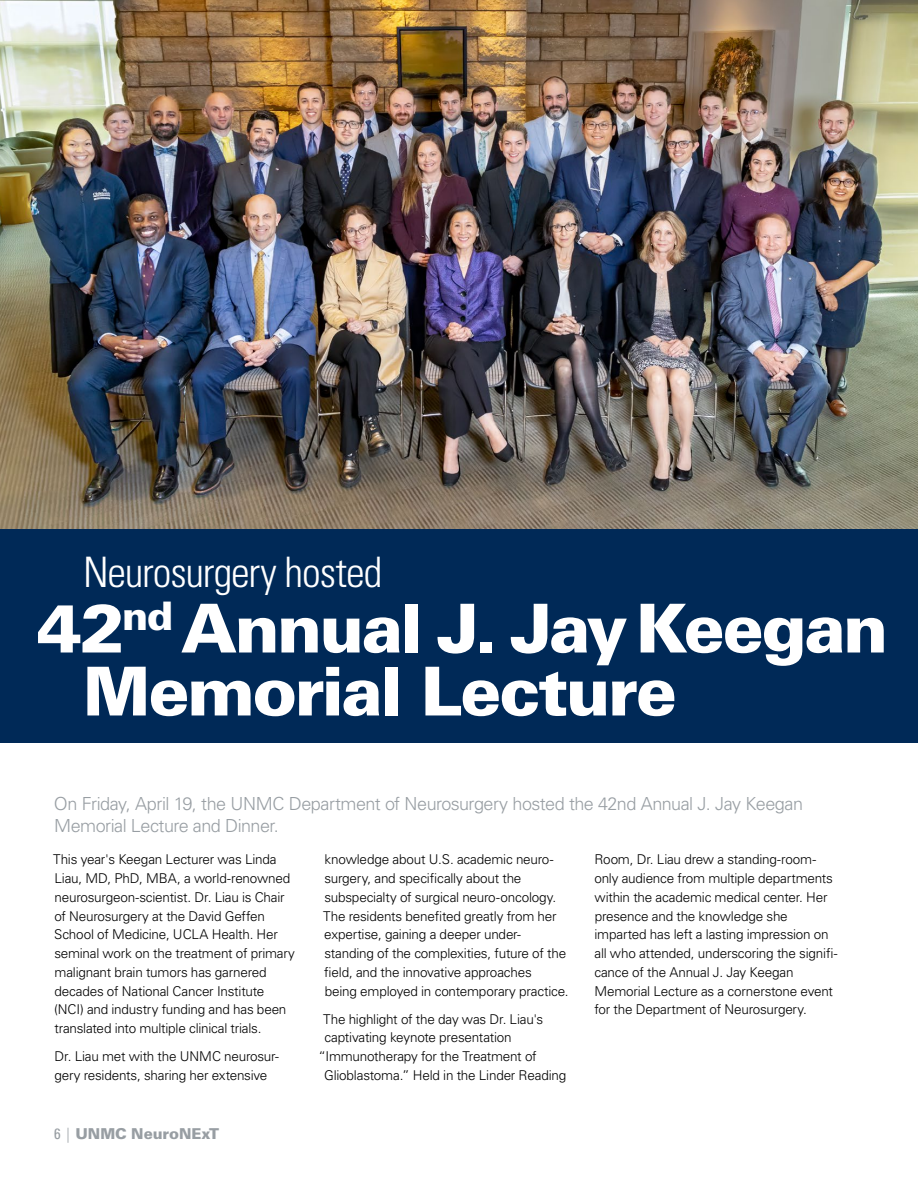
<style>
.page{position:relative;width:918px;height:1188px;background:#fff}
.page>*{position:absolute;margin:0;border:0;box-sizing:border-box;transform-origin:0 0}
.t1{font:900 67.5px/63px "Univers LT Std";letter-spacing:-.04em;color:#fff}
.t2{font:300 condensed 42px "Univers LT Std";letter-spacing:-.025em;color:#fff}
.t3{font:300 18px/22.5px "Univers LT Std";letter-spacing:-.03em;color:#989ea3}
.t4{font:900 15px "Univers LT Std";letter-spacing:-.01em;color:#989ea3}
.t5{font:300 13.5px/18.8px "Univers LT Std";letter-spacing:-.015em;color:#000}
.s1{font-weight:400;font-stretch:condensed}
.s2{font-weight:300;font-stretch:condensed}
</style>
<div class="page">
<img style="left:0;top:0;width:918px;height:529px">
<div style="left:0;top:529px;width:918px;height:213px;background:#002957"></div>
<h2 class="t2" style="left:83px;top:546px;width:301px">Neurosurgery hosted</h2>
<h1 class="t1" style="left:83px;top:596px;width:807px;text-indent:-46px">42<sup>nd</sup> Annual J. Jay Keegan<br>Memorial Lecture</h1>
<h3 class="t3" style="left:54px;top:792px;width:751px">On Friday, April 19, the UNMC Department of Neurosurgery hosted the 42nd Annual J. Jay Keegan<br>Memorial Lecture and Dinner.</h3>
<p class="t5" style="left:53px;top:850px;width:243px">This year's Keegan Lecturer was Linda Liau, MD, PhD, MBA, a world-renowned neurosurgeon-scientist. Dr. Liau is Chair of Neurosurgery at the David Geffen School of Medicine, UCLA Health. Her seminal work on the treatment of primary malignant brain tumors has garnered decades of National Cancer Institute (NCI) and industry funding and has been translated into multiple clinical trials.</p>
<p class="t5" style="left:54px;top:1047px;width:226px">Dr. Liau met with the UNMC neurosur&shy;gery residents, sharing her extensive</p>
<p class="t5" style="left:323px;top:850px;width:247px">knowledge about U.S. academic neuro&shy;surgery, and specifically about the subspecialty of surgical neuro-oncology.<br>The residents benefited greatly from her expertise, gaining a deeper under&shy;standing of the complexities, future of the field, and the innovative approaches<br>being employed in contemporary practice.</p>
<p class="t5" style="left:323px;top:1010px;width:222px">The highlight of the day was Dr. Liau's</p>
<p class="t5" style="left:324px;top:1028px;width:189px">captivating keynote presentation</p>
<p class="t5" style="left:318px;top:1047px;width:220px">“Immunotherapy for the Treatment of</p>
<p class="t5" style="left:324px;top:1066px;width:244px">Glioblastoma.” Held in the Linder Reading</p>
<p class="t5" style="left:594px;top:850px;width:245px">Room, Dr. Liau drew a standing-room&shy;only audience from multiple departments within the academic medical center. Her presence and the knowledge she imparted has left a lasting impression on all who attended, underscoring the signifi&shy;cance of the Annual J. Jay Keegan Memorial Lecture as a cornerstone event for the Department of Neurosurgery.</p>
<p class="t4" style="left:54px;top:1125px;width:167px"><span class="s1">6</span> <span class="s2">|</span> UNMC NeuroNExT</p>
</div>
